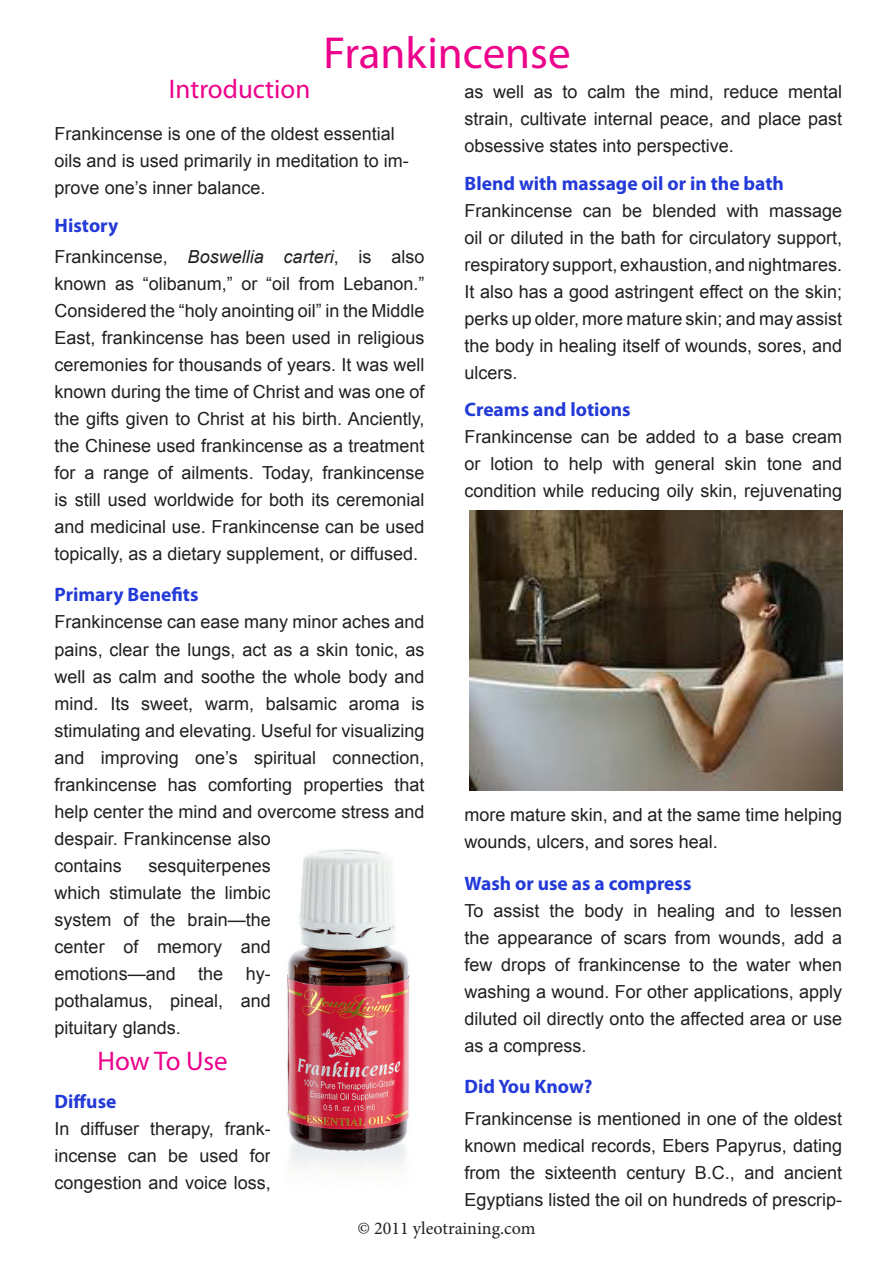
<style>
.page{position:relative;width:893px;height:1263px;background:#fff}
.page>*{position:absolute;margin:0;border:0;box-sizing:border-box;transform-origin:0 0}
.Heading{font:45px "Myriad Pro";color:#ed028c}
.head_2a{font:27px "Myriad Pro";color:#ed028c}
.Heading_2{font:700 19.5px "Myriad Pro";color:#233ad8}
.body{font:18px/27px "Arial";color:#231f20;text-align:justify}
.Heading_2-2{font:18px/27px "Arial";color:#231f20}
.t1{font:18px "Minion Pro";color:#231f20}
.s1{font-style:italic}
</style>
<div class="page">
<img style="left:469px;top:511px;width:373px;height:279px">
<img style="left:286px;top:849px;width:124px;height:320px">
<p class="Heading" style="left:324px;top:26px;width:249px">Frankincense</p>
<p class="head_2a" style="left:169px;top:72px;width:143px">Introduction</p>
<p class="Heading_2-2" style="left:55px;top:120px;width:356px">Frankincense is one of the oldest essential oils and is used primarily in meditation to im&shy;prove one’s inner balance.</p>
<p class="Heading_2" style="left:55px;top:212px;width:65px">History</p>
<p class="body" style="left:55px;top:243px;width:371px">Frankincense, <span class="s1">Boswellia carteri</span>, is also known as “olibanum,” or “oil from Lebanon.” Considered the “holy anointing oil” in the Middle East, frankincense has been used in religious ceremonies for thousands of years. It was well known during the time of Christ and was one of the gifts given to Christ at his birth. Anciently, the Chinese used frankincense as a treatment for a range of ailments. Today, frankincense is still used worldwide for both its ceremonial and medicinal use. Frankincense can be used topically, as a dietary supplement, or diffused.</p>
<p class="Heading_2" style="left:55px;top:582px;width:145px">Primary Benefits</p>
<p class="body" style="left:55px;top:609px;width:371px;text-align:left">Frankincense can ease many minor aches and pains, clear the lungs, act as a skin tonic, as well as calm and soothe the whole body and mind. Its sweet, warm, balsamic aroma is stimulating and elevating. Useful for visualizing and improving one’s spiritual connection, frankincense has comforting properties that help center the mind and overcome stress and despair. Frankincense also<br>contains</p>
<p class="body" style="left:55px;top:852px;width:218px;text-indent:94px">sesquiterpenes which stimulate the limbic system of the brain—the center of memory and emotions—and</p>
<p class="body" style="left:55px;top:960px;width:218px;text-indent:144px">the hy&shy;pothalamus, pineal, and pituitary glands.</p>
<p class="head_2a" style="left:98px;top:1044px;width:132px">How To Use</p>
<p class="Heading_2" style="left:55px;top:1088px;width:63px">Diffuse</p>
<p class="body" style="left:55px;top:1115px;width:218px">In diffuser therapy, frank&shy;incense can be used for congestion and voice loss,</p>
<p class="body" style="left:465px;top:79px;width:379px">as well as to calm the mind, reduce mental strain, cultivate internal peace, and place past obsessive states into perspective.</p>
<p class="Heading_2" style="left:465px;top:170px;width:321px">Blend with massage oil or in the bath</p>
<p class="body" style="left:465px;top:197px;width:379px">Frankincense can be blended with massage oil or diluted in the bath for circulatory support, respiratory support, exhaustion, and nightmares.<br>It also has a good astringent effect on the skin; perks up older, more mature skin; and may assist the body in healing itself of wounds, sores, and ulcers.</p>
<p class="Heading_2" style="left:465px;top:397px;width:168px">Creams and lotions</p>
<p class="body" style="left:465px;top:423px;width:379px">Frankincense can be added to a base cream or lotion to help with general skin tone and condition while reducing oily skin, rejuvenating</p>
<p class="body" style="left:465px;top:801px;width:379px">more mature skin, and at the same time helping wounds, ulcers, and sores heal.</p>
<p class="Heading_2" style="left:465px;top:870px;width:228px">Wash or use as a compress</p>
<p class="body" style="left:465px;top:897px;width:379px">To assist the body in healing and to lessen the appearance of scars from wounds, add a few drops of frankincense to the water when washing a wound. For other applications, apply diluted oil directly onto the affected area or use as a compress.</p>
<p class="Heading_2" style="left:465px;top:1074px;width:129px">Did You Know?</p>
<p class="body" style="left:465px;top:1105px;width:379px">Frankincense is mentioned in one of the oldest known medical records, Ebers Papyrus, dating from the sixteenth century B.C., and ancient Egyptians listed the oil on hundreds of prescrip-</p>
<p class="t1" style="left:357px;top:1216px;width:180px">© 2011 yleotraining.com</p>
</div>
